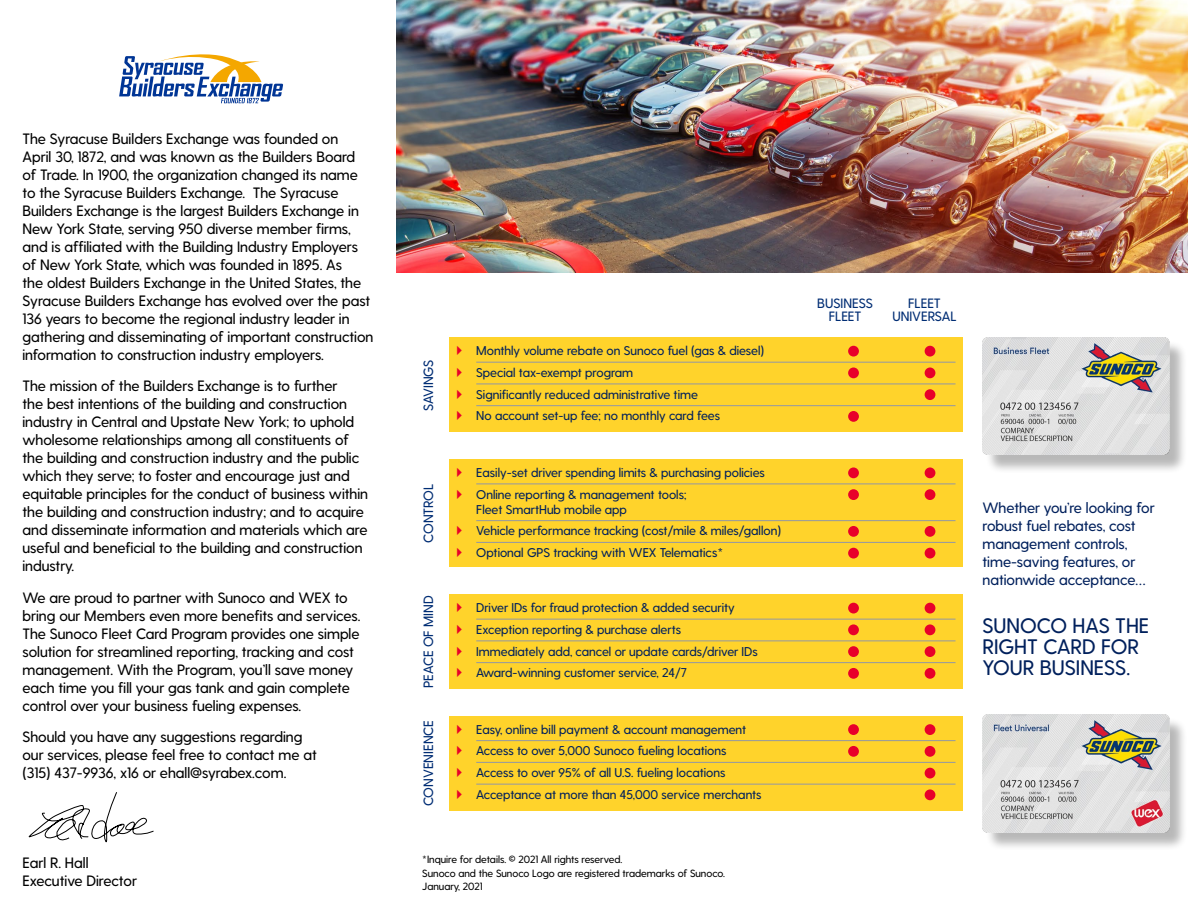
<style>
.page{position:relative;width:1188px;height:918px;background:#fff}
.page>*{position:absolute;margin:0;border:0;box-sizing:border-box;transform-origin:0 0}
.t1{font:500 21px/21px "Greycliff CF";color:#00205c}
.t2{font:500 15px/18px "Greycliff CF";color:#000}
.t3{font:500 15px/18px "Greycliff CF";color:#00205c}
.t4{font:500 13.5px/13.5px "Greycliff CF";color:#002d74;text-align:center}
.t5{font:500 12.75px/21.8px "Greycliff CF";color:#00205c}
.t6{font:500 10.5px/13.5px "Greycliff CF";color:#000}
</style>
<div class="page">
<div style="left:985px;top:340px;width:202px;height:134px;background:#000;opacity:.28"></div>
<img style="left:983px;top:338px;width:186px;height:117px">
<div style="left:985px;top:717px;width:203px;height:134px;background:#000;opacity:.28"></div>
<img style="left:983px;top:715px;width:186px;height:117px">
<img style="left:396px;top:0;width:792px;height:272px">
<div style="left:449px;top:459px;width:513px;height:108px;background:#ffd32b"></div>
<hr style="left:476px;top:484px;width:480px;height:1px;background:#9297a5">
<hr style="left:476px;top:520px;width:480px;height:1px;background:#9297a5">
<hr style="left:476px;top:542px;width:480px;height:1px;background:#9297a5">
<div style="left:848px;top:467px;width:11px;height:11px;background:#e8002a;border-radius:50%"></div>
<div style="left:925px;top:467px;width:10px;height:11px;background:#e8002a;border-radius:50%"></div>
<div style="left:848px;top:489px;width:11px;height:11px;background:#e8002a;border-radius:50%"></div>
<div style="left:925px;top:489px;width:10px;height:11px;background:#e8002a;border-radius:50%"></div>
<div style="left:848px;top:526px;width:11px;height:11px;background:#e8002a;border-radius:50%"></div>
<div style="left:925px;top:526px;width:10px;height:11px;background:#e8002a;border-radius:50%"></div>
<div style="left:848px;top:548px;width:11px;height:11px;background:#e8002a;border-radius:50%"></div>
<div style="left:925px;top:548px;width:10px;height:11px;background:#e8002a;border-radius:50%"></div>
<div style="left:449px;top:594px;width:513px;height:95px;background:#ffd32b"></div>
<hr style="left:476px;top:619px;width:480px;height:1px;background:#9297a5">
<hr style="left:476px;top:641px;width:480px;height:1px;background:#9297a5">
<hr style="left:476px;top:662px;width:480px;height:1px;background:#9297a5">
<div style="left:848px;top:603px;width:11px;height:11px;background:#e8002a;border-radius:50%"></div>
<div style="left:925px;top:603px;width:10px;height:11px;background:#e8002a;border-radius:50%"></div>
<div style="left:848px;top:624px;width:11px;height:11px;background:#e8002a;border-radius:50%"></div>
<div style="left:925px;top:624px;width:10px;height:11px;background:#e8002a;border-radius:50%"></div>
<div style="left:848px;top:646px;width:11px;height:11px;background:#e8002a;border-radius:50%"></div>
<div style="left:925px;top:646px;width:10px;height:11px;background:#e8002a;border-radius:50%"></div>
<div style="left:848px;top:668px;width:11px;height:11px;background:#e8002a;border-radius:50%"></div>
<div style="left:925px;top:668px;width:10px;height:11px;background:#e8002a;border-radius:50%"></div>
<div style="left:449px;top:716px;width:513px;height:94px;background:#ffd32b"></div>
<hr style="left:476px;top:740px;width:480px;height:1px;background:#9297a5">
<hr style="left:476px;top:762px;width:480px;height:1px;background:#9297a5">
<hr style="left:476px;top:784px;width:480px;height:1px;background:#9297a5">
<div style="left:848px;top:724px;width:11px;height:11px;background:#e8002a;border-radius:50%"></div>
<div style="left:925px;top:724px;width:10px;height:11px;background:#e8002a;border-radius:50%"></div>
<div style="left:848px;top:746px;width:11px;height:11px;background:#e8002a;border-radius:50%"></div>
<div style="left:925px;top:746px;width:10px;height:11px;background:#e8002a;border-radius:50%"></div>
<div style="left:925px;top:768px;width:10px;height:11px;background:#e8002a;border-radius:50%"></div>
<div style="left:925px;top:789px;width:10px;height:11px;background:#e8002a;border-radius:50%"></div>
<div style="left:449px;top:338px;width:513px;height:94px;background:#ffd32b"></div>
<hr style="left:476px;top:362px;width:480px;height:1px;background:#9297a5">
<hr style="left:476px;top:384px;width:480px;height:1px;background:#9297a5">
<hr style="left:476px;top:405px;width:480px;height:1px;background:#9297a5">
<div style="left:848px;top:346px;width:11px;height:11px;background:#e8002a;border-radius:50%"></div>
<div style="left:925px;top:346px;width:10px;height:11px;background:#e8002a;border-radius:50%"></div>
<div style="left:848px;top:368px;width:11px;height:10px;background:#e8002a;border-radius:50%"></div>
<div style="left:925px;top:368px;width:10px;height:10px;background:#e8002a;border-radius:50%"></div>
<div style="left:925px;top:389px;width:10px;height:11px;background:#e8002a;border-radius:50%"></div>
<div style="left:848px;top:411px;width:11px;height:11px;background:#e8002a;border-radius:50%"></div>
<svg style="left:29px;top:792px;width:125px;height:50px"></svg>
<svg style="left:119px;top:54px;width:164px;height:49px"></svg>
<p class="t2" style="left:22px;top:129px;width:352px">The Syracuse Builders Exchange was founded on<br>April 30, 1872, and was known as the Builders Board<br>of Trade. In 1900, the organization changed its name to the Syracuse Builders Exchange. The Syracuse Builders Exchange is the largest Builders Exchange in New York State, serving 950 diverse member firms, and is affiliated with the Building Industry Employers of New York State, which was founded in 1895. As<br>the oldest Builders Exchange in the United States, the Syracuse Builders Exchange has evolved over the past 136 years to become the regional industry leader in gathering and disseminating of important construction information to construction industry employers.</p>
<p class="t2" style="left:22px;top:377px;width:347px">The mission of the Builders Exchange is to further<br>the best intentions of the building and construction industry in Central and Upstate New York; to uphold wholesome relationships among all constituents of the building and construction industry and the public which they serve; to foster and encourage just and equitable principles for the conduct of business within the building and construction industry; and to acquire and disseminate information and materials which are useful and beneficial to the building and construction industry.</p>
<p class="t2" style="left:22px;top:588px;width:339px">We are proud to partner with Sunoco and WEX to bring our Members even more benefits and services.<br>The Sunoco Fleet Card Program provides one simple solution for streamlined reporting, tracking and cost management. With the Program, you’ll save money each time you fill your gas tank and gain complete control over your business fueling expenses.</p>
<p class="t2" style="left:22px;top:728px;width:296px">Should you have any suggestions regarding our services, please feel free to contact me at (315) 437-9936, x16 or ehall@syrabex.com.</p>
<p class="t2" style="left:22px;top:854px;width:116px">Earl R. Hall<br>Executive Director</p>
<p class="t4" style="left:422px;top:411px;width:53px;rotate:-90deg">SAVINGS</p>
<p class="t4" style="left:422px;top:543px;width:61px;rotate:-90deg">CONTROL</p>
<p class="t4" style="left:422px;top:688px;width:94px;rotate:-90deg">PEACE OF MIND</p>
<p class="t4" style="left:422px;top:806px;width:88px;rotate:-90deg">CONVENIENCE</p>
<p class="t5" style="left:476px;top:340px;width:290px">Monthly volume rebate on Sunoco fuel (gas &amp; diesel)<br>Special tax-exempt program<br>Significantly reduced administrative time<br>No account set-up fee; no monthly card fees</p>
<p class="t5" style="left:476px;top:461px;width:290px">Easily-set driver spending limits &amp; purchasing policies<br>Online reporting &amp; management tools;</p>
<p class="t5" style="left:476px;top:498px;width:306px">Fleet SmartHub mobile app<br>Vehicle performance tracking (cost/mile &amp; miles/gallon)<br>Optional GPS tracking with WEX Telematics*</p>
<p class="t5" style="left:476px;top:597px;width:283px">Driver IDs for fraud protection &amp; added security Exception reporting &amp; purchase alerts<br>Immediately add, cancel or update cards/driver IDs Award-winning customer service, 24/7</p>
<p class="t5" style="left:476px;top:718px;width:287px">Easy, online bill payment &amp; account management Access to over 5,000 Sunoco fueling locations Access to over 95% of all U.S. fueling locations Acceptance at more than 45,000 service merchants</p>
<p class="t6" style="left:422px;top:853px;width:304px">*Inquire for details. © 2021 All rights reserved.<br>Sunoco and the Sunoco Logo are registered trademarks of Sunoco.<br>January, 2021</p>
<p class="t4" style="left:817px;top:296px;width:57px">BUSINESS<br>FLEET</p>
<p class="t4" style="left:892px;top:296px;width:66px">FLEET<br>UNIVERSAL</p>
<p class="t3" style="left:983px;top:498px;width:174px">Whether you’re looking for robust fuel rebates, cost management controls, time-saving features, or nationwide acceptance…</p>
<h1 class="t1" style="left:983px;top:615px;width:168px">SUNOCO HAS THE<br>RIGHT CARD FOR<br>YOUR BUSINESS.</h1>
</div>
